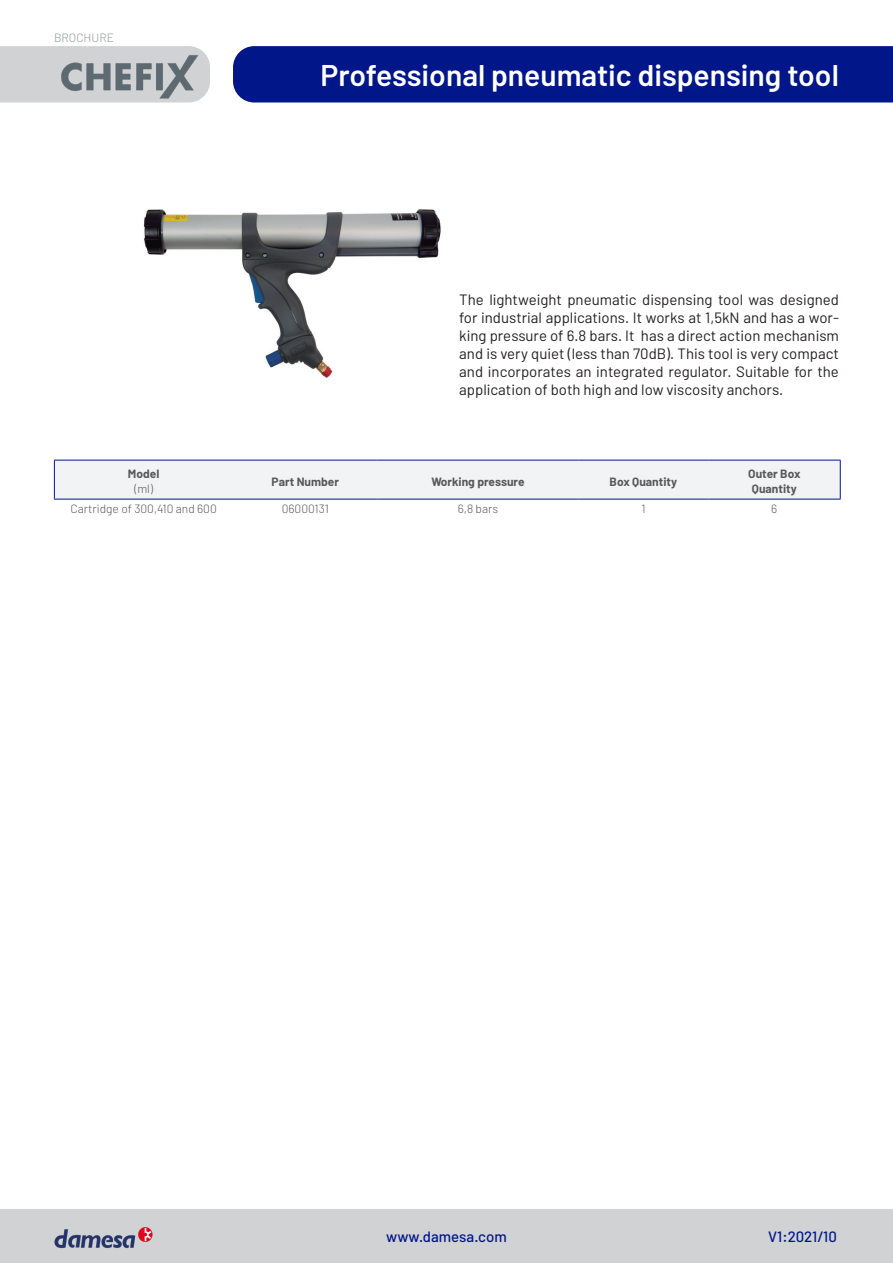
<style>
.page{position:relative;width:893px;height:1263px;background:#fff}
.page>*{position:absolute;margin:0;border:0;box-sizing:border-box;transform-origin:0 0}
.t1{font:600 30px "Barlow";color:#fff}
.t2{font:15px/18px "Barlow";color:#231f20;text-align:justify}
.t3{font:500 15px "Barlow";color:#001689}
.t4{font:700 12px "Barlow";color:#57585a}
.t5{font:300 12px "Barlow";color:#57585a}
.t6{font:300 12px "Barlow";color:#939598}
</style>
<div class="page">
<div style="left:55px;top:461px;width:785px;height:38px;background:#f2f3f4"></div>
<hr style="left:54px;top:460px;width:179px;height:1px;background:#001689">
<hr style="left:54px;top:460px;width:1px;height:39px;background:#001689">
<hr style="left:233px;top:460px;width:145px;height:1px;background:#001689">
<hr style="left:378px;top:460px;width:200px;height:1px;background:#001689">
<hr style="left:578px;top:460px;width:130px;height:1px;background:#001689">
<hr style="left:708px;top:460px;width:133px;height:1px;background:#001689">
<hr style="left:840px;top:460px;width:1px;height:39px;background:#001689">
<hr style="left:54px;top:499px;width:179px;height:1px;background:#001689">
<hr style="left:233px;top:499px;width:145px;height:1px;background:#001689">
<hr style="left:378px;top:499px;width:200px;height:1px;background:#001689">
<hr style="left:578px;top:499px;width:130px;height:1px;background:#001689">
<hr style="left:708px;top:499px;width:133px;height:1px;background:#001689">
<div style="left:0;top:46px;width:210px;height:56px;background:#d1d2d4"></div>
<div style="left:0;top:1209px;width:893px;height:54px;background:#d1d2d4"></div>
<div style="left:233px;top:46px;width:660px;height:56px;background:#001689"></div>
<img style="left:54px;top:1224px;width:99px;height:27px">
<img style="left:54px;top:54px;width:147px;height:44px">
<img style="left:143px;top:209px;width:298px;height:169px">
<p class="t6" style="left:54px;top:30px;width:62px">BROCHURE</p>
<p class="t4" style="left:128px;top:466px;width:33px">Model</p>
<p class="t5" style="left:135px;top:481px;width:20px">(ml)</p>
<p class="t1" style="left:321px;top:57px;width:520px">Professional pneumatic dispensing tool</p>
<p class="t2" style="left:459px;top:291px;width:381px">The lightweight pneumatic dispensing tool was designed for industrial applications. It works at 1,5kN and has a wor&shy;king pressure of 6.8 bars. It has a direct action mechanism and is very quiet (less than 70dB). This tool is very compact and incorporates an integrated regulator. Suitable for the application of both high and low viscosity anchors.</p>
<p class="t4" style="left:272px;top:474px;width:69px">Part Number</p>
<p class="t4" style="left:431px;top:474px;width:95px">Working pressure</p>
<p class="t4" style="left:610px;top:474px;width:69px">Box Quantity</p>
<p class="t4" style="left:748px;top:466px;width:54px">Outer Box</p>
<p class="t4" style="left:752px;top:481px;width:46px">Quantity</p>
<p class="t5" style="left:71px;top:501px;width:148px">Cartridge of 300,410 and 600</p>
<p class="t5" style="left:282px;top:501px;width:49px">06000131</p>
<p class="t5" style="left:458px;top:501px;width:42px">6,8 bars</p>
<p class="t5" style="left:641px;top:501px;width:6px">1</p>
<p class="t5" style="left:771px;top:501px;width:8px">6</p>
<p class="t3" style="left:386px;top:1228px;width:122px">www.damesa.com</p>
<p class="t3" style="left:768px;top:1228px;width:70px">V1:2021/10</p>
</div>
